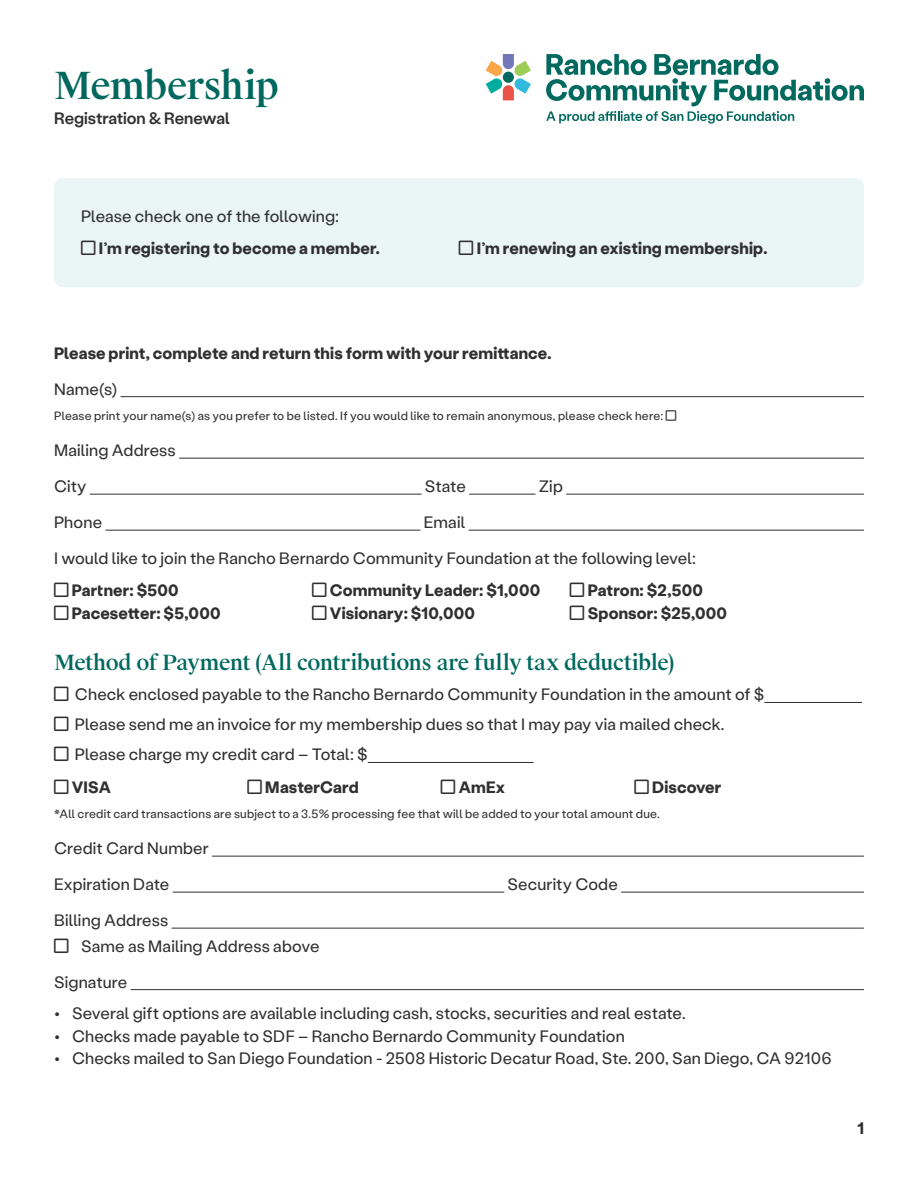
<style>
.page{position:relative;width:918px;height:1188px;background:#fff}
.page>*{position:absolute;margin:0;border:0;box-sizing:border-box;transform-origin:0 0}
.t1{font:500 37.5px "Suisse Works";letter-spacing:-.02em;color:#00685e}
.t2{font:500 21px "Suisse Works";letter-spacing:-.015em;color:#00685e}
.t3{font:16.5px/36px "Stabil Grotesk";letter-spacing:.005em;color:#303030}
.t4{font:700 16.5px "Stabil Grotesk";letter-spacing:.01em;color:#303030}
.t5{font:500 16.5px "Stabil Grotesk";letter-spacing:-.005em;color:#303030}
.t6{font:12px "Stabil Grotesk";letter-spacing:.02em;color:#303030}
</style>
<div class="page">
<svg style="left:486px;top:54px;width:45px;height:46px"></svg>
<svg style="left:546px;top:54px;width:318px;height:70px"></svg>
<div style="left:54px;top:178px;width:810px;height:109px;background:#eaf6f5;border-radius:9px"></div>
<hr style="left:121px;top:396px;width:743px;height:1px;background:#303030">
<hr style="left:179px;top:458px;width:685px;height:1px;background:#303030">
<hr style="left:90px;top:494px;width:332px;height:1px;background:#303030">
<hr style="left:469px;top:494px;width:66px;height:1px;background:#303030">
<hr style="left:566px;top:494px;width:298px;height:1px;background:#303030">
<hr style="left:105px;top:530px;width:315px;height:1px;background:#303030">
<hr style="left:469px;top:530px;width:395px;height:1px;background:#303030">
<hr style="left:764px;top:702px;width:98px;height:1px;background:#303030">
<hr style="left:368px;top:762px;width:166px;height:1px;background:#303030">
<hr style="left:212px;top:856px;width:652px;height:1px;background:#303030">
<hr style="left:173px;top:892px;width:331px;height:1px;background:#303030">
<hr style="left:621px;top:892px;width:243px;height:1px;background:#303030">
<hr style="left:172px;top:928px;width:692px;height:1px;background:#303030">
<hr style="left:131px;top:989px;width:733px;height:1px;background:#303030">
<h1 class="t1" style="left:54px;top:62px;width:226px">Membership</h1>
<p class="t5" style="left:54px;top:107px;width:177px">Registration &amp; Renewal</p>
<p class="t3" style="left:81px;top:198px;width:260px">Please check one of the following:</p>
<p class="t4" style="left:99px;top:237px;width:282px">I’m registering to become a member.</p>
<p class="t4" style="left:477px;top:237px;width:292px">I’m renewing an existing membership.</p>
<p class="t4" style="left:54px;top:341px;width:499px">Please print, complete and return this form with your remittance.</p>
<p class="t3" style="left:54px;top:370px;width:65px">Name(s)</p>
<p class="t6" style="left:54px;top:408px;width:611px">Please print your name(s) as you prefer to be listed. If you would like to remain anonymous, please check here:</p>
<p class="t3" style="left:54px;top:431px;width:123px">Mailing Address<br>City</p>
<p class="t3" style="left:425px;top:467px;width:42px">State</p>
<p class="t3" style="left:539px;top:467px;width:26px">Zip</p>
<p class="t3" style="left:54px;top:503px;width:644px;text-indent:370px">Email<br>I would like to join the Rancho Bernardo Community Foundation at the following level:</p>
<p class="t4" style="left:72px;top:579px;width:108px">Partner: $500</p>
<p class="t4" style="left:330px;top:579px;width:212px">Community Leader: $1,000</p>
<p class="t4" style="left:588px;top:579px;width:117px">Patron: $2,500</p>
<p class="t4" style="left:72px;top:602px;width:150px">Pacesetter: $5,000</p>
<p class="t4" style="left:330px;top:602px;width:147px">Visionary: $10,000</p>
<p class="t4" style="left:588px;top:602px;width:141px">Sponsor: $25,000</p>
<p class="t2" style="left:54px;top:650px;width:622px">Method of Payment (All contributions are fully tax deductible)</p>
<p class="t3" style="left:75px;top:679px;width:691px;line-height:30px">Check enclosed payable to the Rancho Bernardo Community Foundation in the amount of $<br>Please send me an invoice for my membership dues so that I may pay via mailed check.<br>Please charge my credit card – Total: $</p>
<p class="t4" style="left:72px;top:775px;width:41px">VISA</p>
<p class="t4" style="left:265px;top:775px;width:95px">MasterCard</p>
<p class="t4" style="left:459px;top:775px;width:48px">AmEx</p>
<p class="t4" style="left:652px;top:775px;width:71px">Discover</p>
<p class="t6" style="left:54px;top:806px;width:607px">*All credit card transactions are subject to a 3.5% processing fee that will be added to your total amount due.</p>
<p class="t3" style="left:54px;top:829px;width:156px">Credit Card Number<br>Expiration Date</p>
<p class="t3" style="left:54px;top:503px;width:50px">Phone</p>
<p class="t3" style="left:508px;top:865px;width:112px">Security Code</p>
<p class="t3" style="left:81px;top:907px;width:240px;line-height:25.5px;text-indent:-27px">Billing Address<br>Same as Mailing Address above</p>
<p class="t3" style="left:54px;top:963px;width:75px">Signature</p>
<p class="t3" style="left:54px;top:994px;width:633px">• Several gift options are available including cash, stocks, securities and real estate.</p>
<p class="t3" style="left:54px;top:1017px;width:572px">• Checks made payable to SDF – Rancho Bernardo Community Foundation</p>
<p class="t3" style="left:54px;top:1039px;width:779px">• Checks mailed to San Diego Foundation - 2508 Historic Decatur Road, Ste. 200, San Diego, CA 92106</p>
<p class="t4" style="left:857px;top:1117px;width:8px">1</p>
</div>
